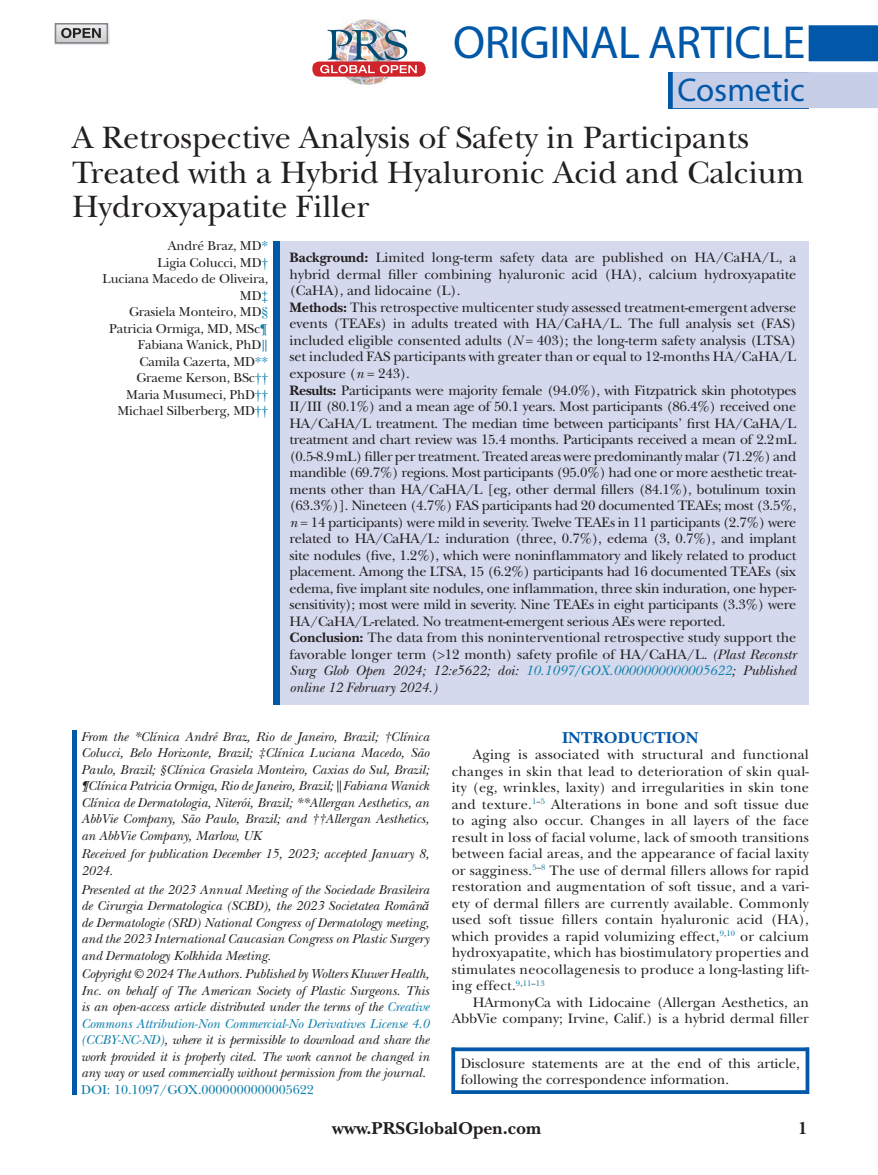
<style>
.page{position:relative;width:878px;height:1175px;background:#fff}
.page>*{position:absolute;margin:0;border:0;box-sizing:border-box;transform-origin:0 0}
.t1{font:46.5px "Myriad Pro";letter-spacing:-.01em;color:#0157a8}
.t2{font:33px "Myriad Pro";color:#0157a8}
.t3{font:32.25px/34.5px "New Baskerville Std";color:#231f20}
.t4{font:700 18px "New Baskerville Std";color:#231f20}
.t5{font:700 16.5px "New Baskerville Std";color:#0157a8}
.t6{font:14.25px/16.5px "New Baskerville Std";letter-spacing:-.02em;color:#231f20;text-align:justify}
.t7{font:14.25px/16.5px "New Baskerville Std";color:#231f20;text-align:right}
.t8{font:italic 13.5px/16.5px "New Baskerville Std";color:#231f20;text-align:justify}
.t9{font:13.5px/16.5px "New Baskerville Std";letter-spacing:-.01em;color:#231f20;text-align:right}
.t10{font:13.5px "New Baskerville Std";color:#0f7eac}
.s1{color:#0f7eac}
.s2{font-family:"STIX General";color:#0f7eac}
.s3{font-weight:700}
.s4{font-style:italic}
.s5{font-style:italic;color:#0f7eac}
.s6{font-family:"STIX General";font-style:normal}
.s7{font-family:"Gandhari Unicode"}
</style>
<div class="page">
<div style="left:668px;top:72px;width:141px;height:36px;background:#0157a8"></div>
<div style="left:672px;top:72px;width:206px;height:36px;background:#c7cee7"></div>
<div style="left:808px;top:25px;width:70px;height:36px;background:#0157a8"></div>
<img style="left:343px;top:20px;width:48px;height:64px">
<div style="left:312px;top:61px;width:113px;height:16px;background:#d1232a;border-radius:7px"></div>
<img style="left:320px;top:29px;width:97px;height:44px">
<div style="left:274px;top:126px;width:534px;height:578px;background:#d4d9ed"></div>
<div style="left:274px;top:240px;width:6px;height:60px;background:#0157a8"></div>
<div style="left:274px;top:289px;width:6px;height:93px;background:#0157a8"></div>
<div style="left:274px;top:372px;width:6px;height:258px;background:#0157a8"></div>
<div style="left:274px;top:619px;width:6px;height:85px;background:#0157a8"></div>
<hr style="left:72px;top:730px;width:4px;height:115px;background:#0157a8">
<hr style="left:72px;top:845px;width:4px;height:35px;background:#0157a8">
<hr style="left:72px;top:880px;width:4px;height:85px;background:#0157a8">
<hr style="left:72px;top:965px;width:4px;height:118px;background:#0157a8">
<hr style="left:72px;top:1081px;width:4px;height:13px;background:#0157a8">
<div style="left:272px;top:126px;width:536px;height:115px;background:#fff"></div>
<img style="left:54px;top:23px;width:55px;height:22px">
<svg style="left:451px;top:1047px;width:4px;height:47px"></svg>
<svg style="left:805px;top:1047px;width:4px;height:47px"></svg>
<svg style="left:452px;top:1047px;width:356px;height:4px"></svg>
<svg style="left:452px;top:1090px;width:356px;height:4px"></svg>
<div style="left:55px;top:23px;width:53px;height:21px;border:2px solid #808285"></div>
<svg style="left:61px;top:28px;width:40px;height:10px"></svg>
<h1 class="t1" style="left:453px;top:14px;width:354px">ORIGINAL ARTICLE</h1>
<h2 class="t2" style="left:677px;top:69px;width:129px">COSMETIC</h2>
<h3 class="t3" style="left:72px;top:121px;width:733px">A Retrospective Analysis of Safety in Participants<br>Treated with a Hybrid Hyaluronic Acid and Calcium<br>Hydroxyapatite Filler</h3>
<p class="t9" style="left:102px;top:238px;width:167px">André Braz, MD<span class="s1">*<br></span>Ligia Colucci, MD<span class="s1">†<br></span>Luciana Macedo de Oliveira,<br>MD<span class="s1">‡<br></span>Grasiela Monteiro, MD<span class="s1">§<br></span>Patricia Ormiga, MD, MSc<span class="s1">¶<br></span>Fabiana Wanick, PhD<span class="s2">‖<br></span>Camila Cazerta, MD<span class="s1">**<br></span>Graeme Kerson, BSc<span class="s1">††<br></span>Maria Musumeci, PhD<span class="s1">††<br></span>Michael Silberberg, MD<span class="s1">††</span></p>
<p class="t6" style="left:289px;top:250px;width:508px;text-align:left"><span class="s3">Background:</span> Limited long-term safety data are published on HA/CaHA/L, a hybrid dermal filler combining hyaluronic acid (HA), calcium hydroxyapatite (CaHA), and lidocaine (L).<br><span class="s3">Methods:</span> This retrospective multicenter study assessed treatment-emergent adverse events (TEAEs) in adults treated with HA/CaHA/L. The full analysis set (FAS) included eligible consented adults (<span class="s4">N</span> = 403); the long-term safety analysis (LTSA) set included FAS participants with greater than or equal to 12-months HA/CaHA/L exposure (<span class="s4">n</span> = 243).<br><span class="s3">Results:</span> Participants were majority female (94.0%), with Fitzpatrick skin phototypes II/III (80.1%) and a mean age of 50.1 years. Most participants (86.4%) received one HA/CaHA/L treatment. The median time between participants’ first HA/CaHA/L treatment and chart review was 15.4 months. Participants received a mean of 2.2mL (0.5-8.9mL) filler per treatment. Treated areas were predominantly malar (71.2%) and mandible (69.7%) regions. Most participants (95.0%) had one or more aesthetic treat&shy;ments other than HA/CaHA/L [eg, other dermal fillers (84.1%), botulinum toxin (63.3%)]. Nineteen (4.7%) FAS participants had 20 documented TEAEs; most (3.5%, <span class="s4">n</span> = 14 participants) were mild in severity. Twelve TEAEs in 11 participants (2.7%) were related to HA/CaHA/L: induration (three, 0.7%), edema (3, 0.7%), and implant site nodules (five, 1.2%), which were noninflammatory and likely related to product placement. Among the LTSA, 15 (6.2%) participants had 16 documented TEAEs (six edema, five implant site nodules, one inflammation, three skin induration, one hyper&shy;sensitivity); most were mild in severity. Nine TEAEs in eight participants (3.3%) were HA/CaHA/L-related. No treatment-emergent serious AEs were reported.<br><span class="s3">Conclusion:</span> The data from this noninterventional retrospective study support the favorable longer term (&gt;12 month) safety profile of HA/CaHA/L. <span class="s4">(Plast Reconstr Surg Glob Open 2024; 12:e5622; doi:</span> <span class="s5">10.1097/GOX.0000000000005622</span><span class="s4">; Published online 12 February 2024.)</span></p>
<p class="t8" style="left:81px;top:728px;width:350px">From the *Clínica André Braz, Rio de Janeiro, Brazil; †Clínica Colucci, Belo Horizonte, Brazil; ‡Clínica Luciana Macedo, São Paulo, Brazil; §Clínica Grasiela Monteiro, Caxias do Sul, Brazil; ¶Clínica Patricia Ormiga, Rio de Janeiro, Brazil; <span class="s6">‖</span>Fabiana Wanick Clínica de Dermatologia, Niterói, Brazil; **Allergan Aesthetics, an AbbVie Company, São Paulo, Brazil; and ††Allergan Aesthetics, an AbbVie Company, Marlow, UK</p>
<p class="t8" style="left:81px;top:845px;width:350px">Received for publication December 15, 2023; accepted January 8,<br>2024.</p>
<p class="t8" style="left:81px;top:881px;width:350px">Presented at the 2023 Annual Meeting of the Sociedade Brasileira de Cirurgia Dermatologica (SCBD), the 2023 Societatea Român<span class="s7">ă </span>de Dermatologie (SRD) National Congress of Dermatology meeting, and the 2023 International Caucasian Congress on Plastic Surgery and Dermatology Kolkhida Meeting.</p>
<p class="t8" style="left:81px;top:965px;width:350px">Copyright © 2024 The Authors. Published by Wolters Kluwer Health, Inc. on behalf of The American Society of Plastic Surgeons. This is an open-access article distributed under the terms of the <span class="s1">Creative Commons Attribution-Non Commercial-No Derivatives License 4.0 (CCBY-NC-ND)</span>, where it is permissible to download and share the work provided it is properly cited. The work cannot be changed in any way or used commercially without permission from the journal.</p>
<p class="t10" style="left:81px;top:1081px;width:234px">DOI: 10.1097/GOX.0000000000005622</p>
<p class="t5" style="left:562px;top:727px;width:138px">INTRODUCTION</p>
<p class="t6" style="left:451px;top:746px;width:359px;text-indent:21px">Aging is associated with structural and functional changes in skin that lead to deterioration of skin qual&shy;ity (eg, wrinkles, laxity) and irregularities in skin tone and texture.<sup>1</sup><sup>–</sup><sup>5</sup> Alterations in bone and soft tissue due to aging also occur. Changes in all layers of the face result in loss of facial volume, lack of smooth transitions between facial areas, and the appearance of facial laxity or sagginess.<sup>5</sup><sup>–</sup><sup>8</sup> The use of dermal fillers allows for rapid restoration and augmentation of soft tissue, and a vari&shy;ety of dermal fillers are currently available. Commonly used soft tissue fillers contain hyaluronic acid (HA), which provides a rapid volumizing effect,<sup>9</sup><sup>,</sup><sup>10</sup> or calcium hydroxyapatite, which has biostimulatory properties and stimulates neocollagenesis to produce a long-lasting lift&shy;ing effect.<sup>9</sup><sup>,</sup><sup>11</sup><sup>–</sup><sup>13</sup></p>
<p class="t7" style="left:451px;top:994px;width:359px">HArmonyCa with Lidocaine (Allergan Aesthetics, an<br>AbbVie company; Irvine, Calif.) is a hybrid dermal filler</p>
<p class="t7" style="left:460px;top:1054px;width:341px;text-align:left">Disclosure statements are at the end of this article, following the correspondence information.</p>
<p class="t4" style="left:332px;top:1118px;width:210px">www.PRSGlobalOpen.com</p>
<p class="t4" style="left:798px;top:1118px;width:11px">1</p>
</div>
